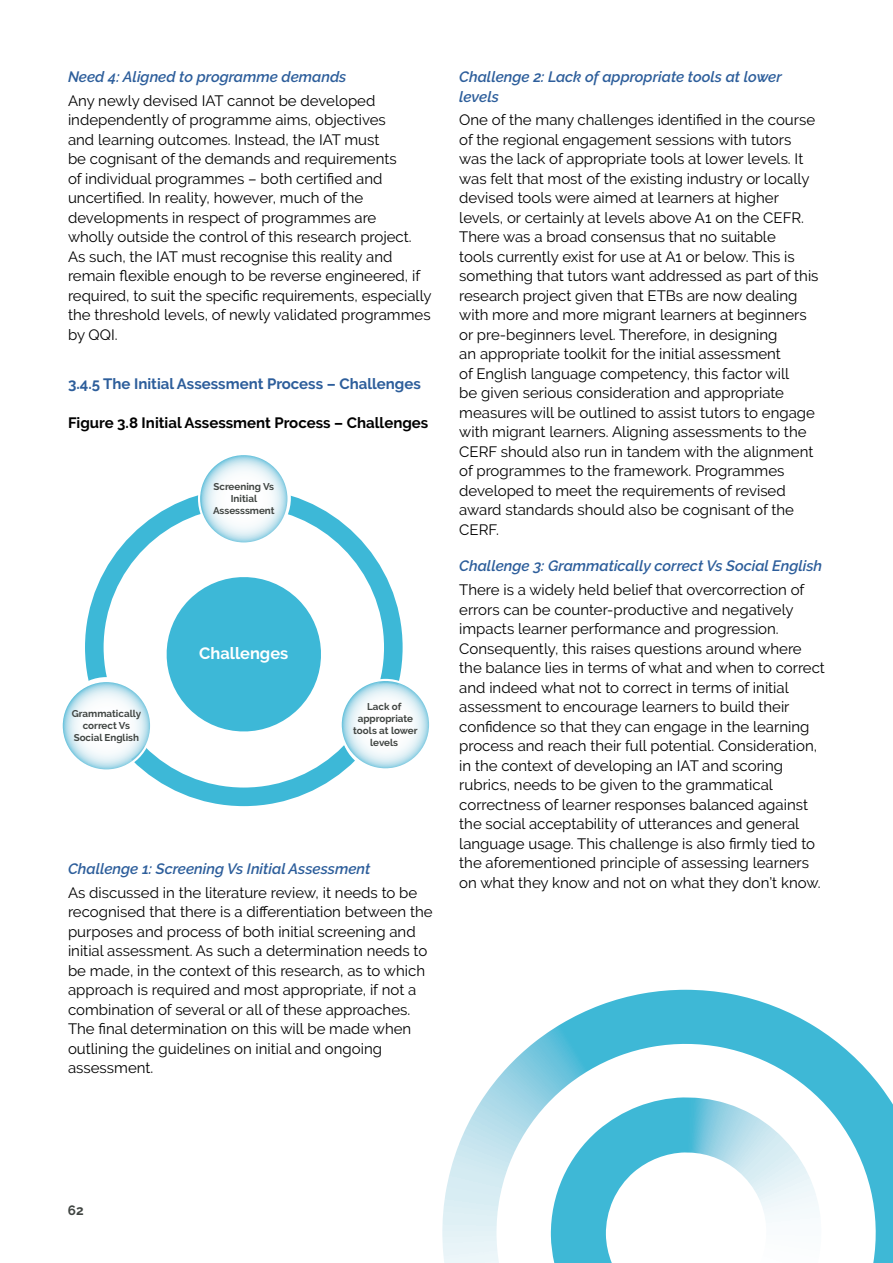
<style>
.page{position:relative;width:893px;height:1263px;background:#fff}
.page>*{position:absolute;margin:0;border:0;box-sizing:border-box;transform-origin:0 0}
.t1{font:700 16.35px "Raleway";color:#fff}
.t2{font:15px/19.5px "Raleway";color:#000}
.t3{font:italic 600 15px/19.5px "Raleway";color:#2d5e9b}
.t4{font:700 15px "Raleway";color:#000}
.t5{font:700 15px "Raleway";color:#2d5e9b}
.t6{font:700 13.5px "Raleway";color:#404542}
.t7{font:700 9.9px/12px "Raleway";color:#404542;text-align:center}
</style>
<div class="page">
<svg style="left:442px;top:990px;width:451px;height:273px"></svg>
<div style="left:85px;top:488px;width:318px;height:318px;border:19px solid #3db8d7;border-radius:50%"></div>
<svg style="left:85px;top:495px;width:318px;height:277px"></svg>
<svg style="left:62px;top:681px;width:89px;height:89px"></svg>
<div style="left:61px;top:680px;width:91px;height:91px;border:2px solid #fff;border-radius:50%"></div>
<svg style="left:341px;top:680px;width:89px;height:89px"></svg>
<div style="left:340px;top:679px;width:91px;height:91px;border:2px solid #fff;border-radius:50%"></div>
<svg style="left:199px;top:454px;width:90px;height:89px"></svg>
<div style="left:198px;top:453px;width:92px;height:92px;border:2px solid #fff;border-radius:50%"></div>
<svg style="left:551px;top:1097px;width:270px;height:166px"></svg>
<p class="t3" style="left:68px;top:67px;width:280px">Need 4: Aligned to programme demands</p>
<p class="t2" style="left:68px;top:91px;width:365px">Any newly devised IAT cannot be developed independently of programme aims, objectives<br>and learning outcomes. Instead, the IAT must<br>be cognisant of the demands and requirements<br>of individual programmes – both certified and uncertified. In reality, however, much of the developments in respect of programmes are<br>wholly outside the control of this research project.<br>As such, the IAT must recognise this reality and remain flexible enough to be reverse engineered, if required, to suit the specific requirements, especially the threshold levels, of newly validated programmes by QQI.</p>
<p class="t5" style="left:68px;top:375px;width:354px">3.4.5 The Initial Assessment Process – Challenges</p>
<p class="t4" style="left:68px;top:414px;width:362px">Figure 3.8 Initial Assessment Process – Challenges</p>
<p class="t7" style="left:213px;top:480px;width:63px">Screening Vs<br>Initial<br>Assesssment</p>
<p class="t1" style="left:199px;top:644px;width:91px">Challenges</p>
<p class="t7" style="left:72px;top:707px;width:71px">Grammatically correct Vs<br>Social English</p>
<p class="t7" style="left:353px;top:700px;width:66px">Lack of appropriate tools at lower levels</p>
<p class="t3" style="left:68px;top:859px;width:304px">Challenge 1: Screening Vs Initial Assessment</p>
<p class="t2" style="left:68px;top:882px;width:366px">As discussed in the literature review, it needs to be recognised that there is a differentiation between the purposes and process of both initial screening and initial assessment. As such a determination needs to be made, in the context of this research, as to which approach is required and most appropriate, if not a combination of several or all of these approaches.<br>The final determination on this will be made when outlining the guidelines on initial and ongoing assessment.</p>
<p class="t3" style="left:459px;top:67px;width:324px">Challenge 2: Lack of appropriate tools at lower levels</p>
<p class="t2" style="left:459px;top:110px;width:361px">One of the many challenges identified in the course of the regional engagement sessions with tutors was the lack of appropriate tools at lower levels. It was felt that most of the existing industry or locally devised tools were aimed at learners at higher levels, or certainly at levels above A1 on the CEFR.<br>There was a broad consensus that no suitable<br>tools currently exist for use at A1 or below. This is something that tutors want addressed as part of this research project given that ETBs are now dealing with more and more migrant learners at beginners or pre-beginners level. Therefore, in designing<br>an appropriate toolkit for the initial assessment<br>of English language competency, this factor will<br>be given serious consideration and appropriate measures will be outlined to assist tutors to engage with migrant learners. Aligning assessments to the CERF should also run in tandem with the alignment of programmes to the framework. Programmes developed to meet the requirements of revised award standards should also be cognisant of the CERF.</p>
<p class="t3" style="left:459px;top:556px;width:364px">Challenge 3: Grammatically correct Vs Social English</p>
<p class="t2" style="left:459px;top:580px;width:367px">There is a widely held belief that overcorrection of errors can be counter-productive and negatively impacts learner performance and progression.<br>Consequently, this raises questions around where the balance lies in terms of what and when to correct and indeed what not to correct in terms of initial assessment to encourage learners to build their confidence so that they can engage in the learning process and reach their full potential. Consideration, in the context of developing an IAT and scoring rubrics, needs to be given to the grammatical correctness of learner responses balanced against the social acceptability of utterances and general language usage. This challenge is also firmly tied to the aforementioned principle of assessing learners on what they know and not on what they don’t know.</p>
<p class="t6" style="left:68px;top:1203px;width:17px">62</p>
</div>
